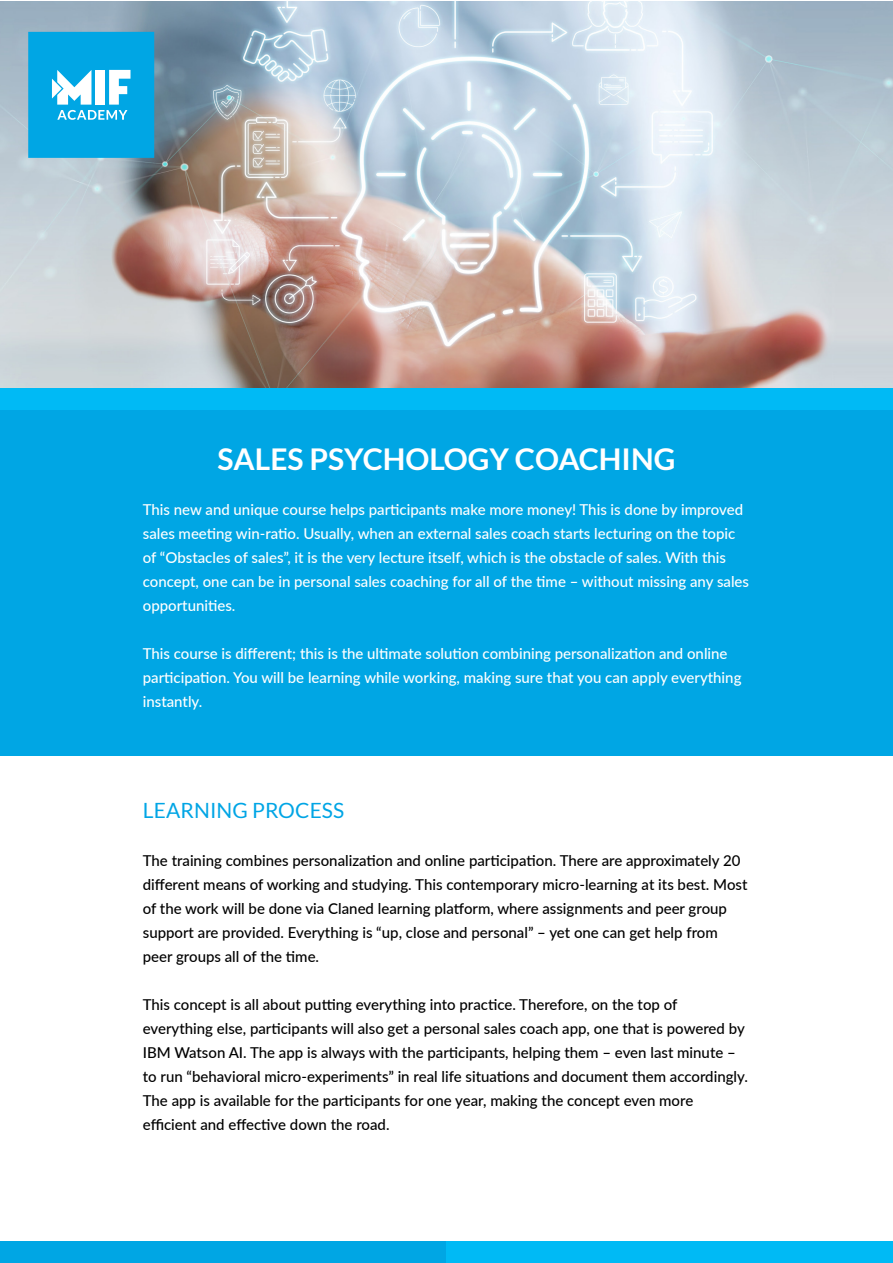
<style>
.page{position:relative;width:893px;height:1263px;background:#fff}
.page>*{position:absolute;margin:0;border:0;box-sizing:border-box;transform-origin:0 0}
.t1{font:700 30px "Lato";color:#fff}
.t2{font:21px "Lato";letter-spacing:.005em;color:#00a5e5}
.t3{font:500 15px/24px "Lato";color:#000}
.t4{font:500 15px/24px "Lato";color:#fff}
</style>
<div class="page">
<img style="left:0;top:1px;width:893px;height:387px">
<div style="left:0;top:388px;width:893px;height:367px;background:#00a6e4"></div>
<div style="left:28px;top:32px;width:126px;height:126px;background:#00a6e4;border:4px solid #00a6e4"></div>
<svg style="left:52px;top:70px;width:79px;height:50px"></svg>
<div style="left:0;top:1242px;width:446px;height:21px;background:#00a6e4"></div>
<div style="left:446px;top:1242px;width:447px;height:21px;background:#00baf5"></div>
<div style="left:0;top:388px;width:893px;height:21px;background:#00baf5"></div>
<p class="t1" style="left:218px;top:441px;width:459px">SALES PSYCHOLOGY COACHING</p>
<p class="t4" style="left:143px;top:497px;width:608px">This new and unique course helps participants make more money! This is done by improved sales meeting win-ratio. Usually, when an external sales coach starts lecturing on the topic of “Obstacles of sales”, it is the very lecture itself, which is the obstacle of sales. With this concept, one can be in personal sales coaching for all of the time – without missing any sales opportunities.</p>
<p class="t4" style="left:143px;top:641px;width:600px">This course is different; this is the ultimate solution combining personalization and online participation. You will be learning while working, making sure that you can apply everything instantly.</p>
<p class="t2" style="left:143px;top:799px;width:203px">LEARNING PROCESS</p>
<p class="t3" style="left:143px;top:848px;width:606px">The training combines personalization and online participation. There are approximately 20 different means of working and studying. This contemporary micro-learning at its best. Most of the work will be done via Claned learning platform, where assignments and peer group support are provided. Everything is “up, close and personal” – yet one can get help from peer groups all of the time.</p>
<p class="t3" style="left:143px;top:992px;width:607px">This concept is all about putting everything into practice. Therefore, on the top of everything else, participants will also get a personal sales coach app, one that is powered by IBM Watson AI. The app is always with the participants, helping them – even last minute – to run “behavioral micro-experiments” in real life situations and document them accordingly.<br>The app is available for the participants for one year, making the concept even more efficient and effective down the road.</p>
</div>
